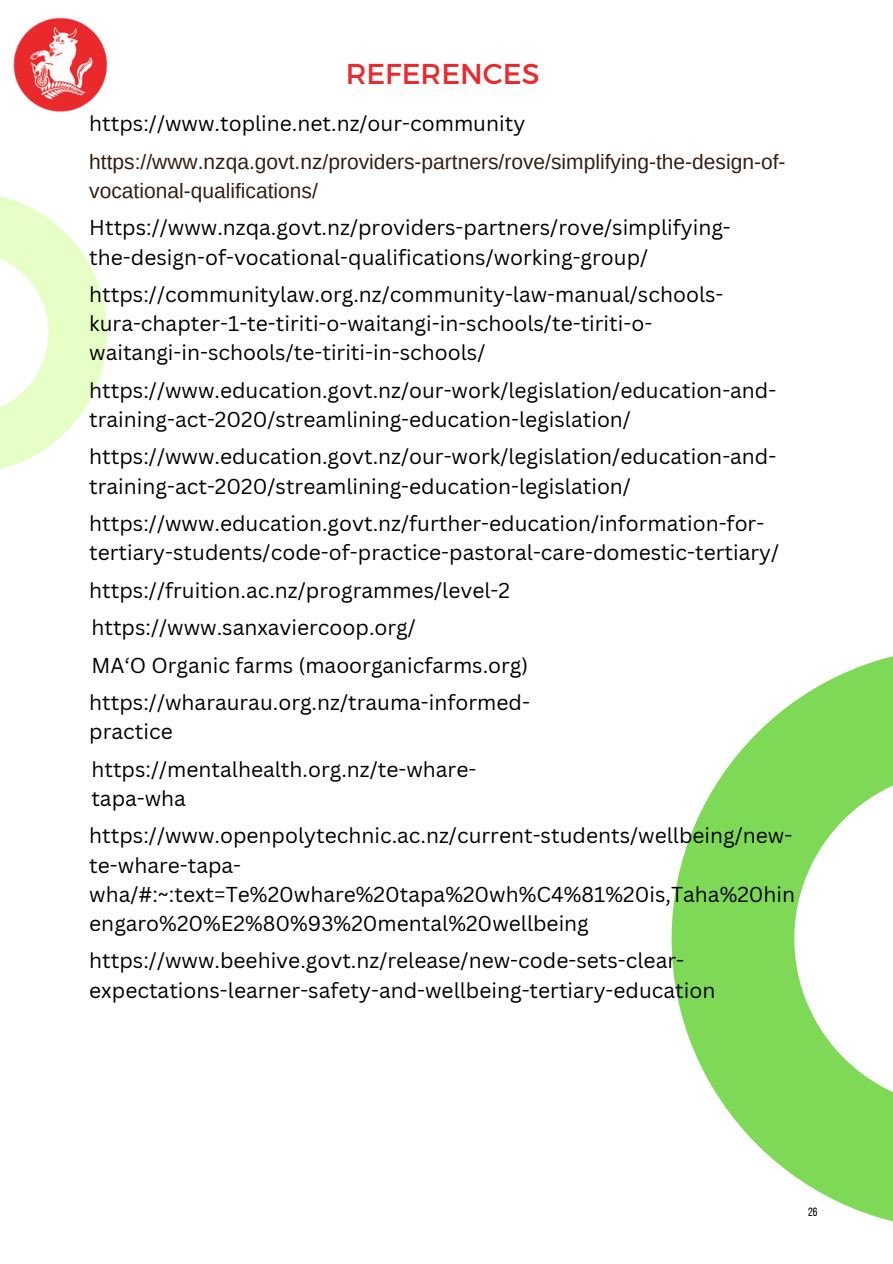
<style>
.page{position:relative;width:893px;height:1264px;background:#fff}
.page>*{position:absolute;margin:0;border:0;box-sizing:border-box;transform-origin:0 0}
.t1{font:28.65px "Montserrat";color:#ea2a2c}
.t2{font:21px/29.2px "Canva Sans";color:#000}
.t3{font:21px/29.2px "Arimo";color:#342014}
.t4{font:12px "Bebas Neue";color:#000}
</style>
<div class="page">
<svg style="left:671px;top:656px;width:221px;height:565px;fill:#7ed957"></svg>
<svg style="left:0;top:196px;width:107px;height:273px"></svg>
<img style="left:13px;top:18px;width:95px;height:94px">
<p class="t1" style="left:346px;top:55px;width:195px">REFERENCES</p>
<p class="t2" style="left:89px;top:108px;width:437px">https://www.topline.net.nz/our-community</p>
<p class="t3" style="left:89px;top:147px;width:697px">https://www.nzqa.govt.nz/providers-partners/rove/simplifying-the-design-of&shy;vocational-qualifications/</p>
<p class="t2" style="left:89px;top:212px;width:643px">Https://www.nzqa.govt.nz/providers-partners/rove/simplifying&shy;the-design-of-vocational-qualifications/working-group/</p>
<p class="t2" style="left:89px;top:279px;width:635px">https://communitylaw.org.nz/community-law-manual/schools&shy;kura-chapter-1-te-tiriti-o-waitangi-in-schools/te-tiriti-o&shy;waitangi-in-schools/te-tiriti-in-schools/</p>
<p class="t2" style="left:89px;top:375px;width:688px">https://www.education.govt.nz/our-work/legislation/education-and&shy;training-act-2020/streamlining-education-legislation/</p>
<p class="t2" style="left:89px;top:441px;width:688px">https://www.education.govt.nz/our-work/legislation/education-and&shy;training-act-2020/streamlining-education-legislation/</p>
<p class="t2" style="left:89px;top:508px;width:691px">https://www.education.govt.nz/further-education/information-for&shy;tertiary-students/code-of-practice-pastoral-care-domestic-tertiary/</p>
<p class="t2" style="left:89px;top:575px;width:422px">https://fruition.ac.nz/programmes/level-2</p>
<p class="t2" style="left:91px;top:612px;width:326px">https://www.sanxaviercoop.org/</p>
<p class="t2" style="left:91px;top:649px;width:438px">MA‘O Organic farms (maoorganicfarms.org)</p>
<p class="t2" style="left:89px;top:687px;width:442px">https://wharaurau.org.nz/trauma-informed&shy;practice</p>
<p class="t2" style="left:91px;top:754px;width:386px">https://mentalhealth.org.nz/te-whare&shy;tapa-wha</p>
<p class="t2" style="left:89px;top:820px;width:707px">https://www.openpolytechnic.ac.nz/current-students/wellbeing/new&shy;te-whare-tapa&shy;wha/#:~:text=Te%20whare%20tapa%20wh%C4%81%20is,Taha%20hin engaro%20%E2%80%93%20mental%20wellbeing</p>
<p class="t2" style="left:89px;top:945px;width:627px">https://www.beehive.govt.nz/release/new-code-sets-clear&shy;expectations-learner-safety-and-wellbeing-tertiary-education</p>
<p class="t4" style="left:808px;top:1207px;width:11px">26</p>
</div>
